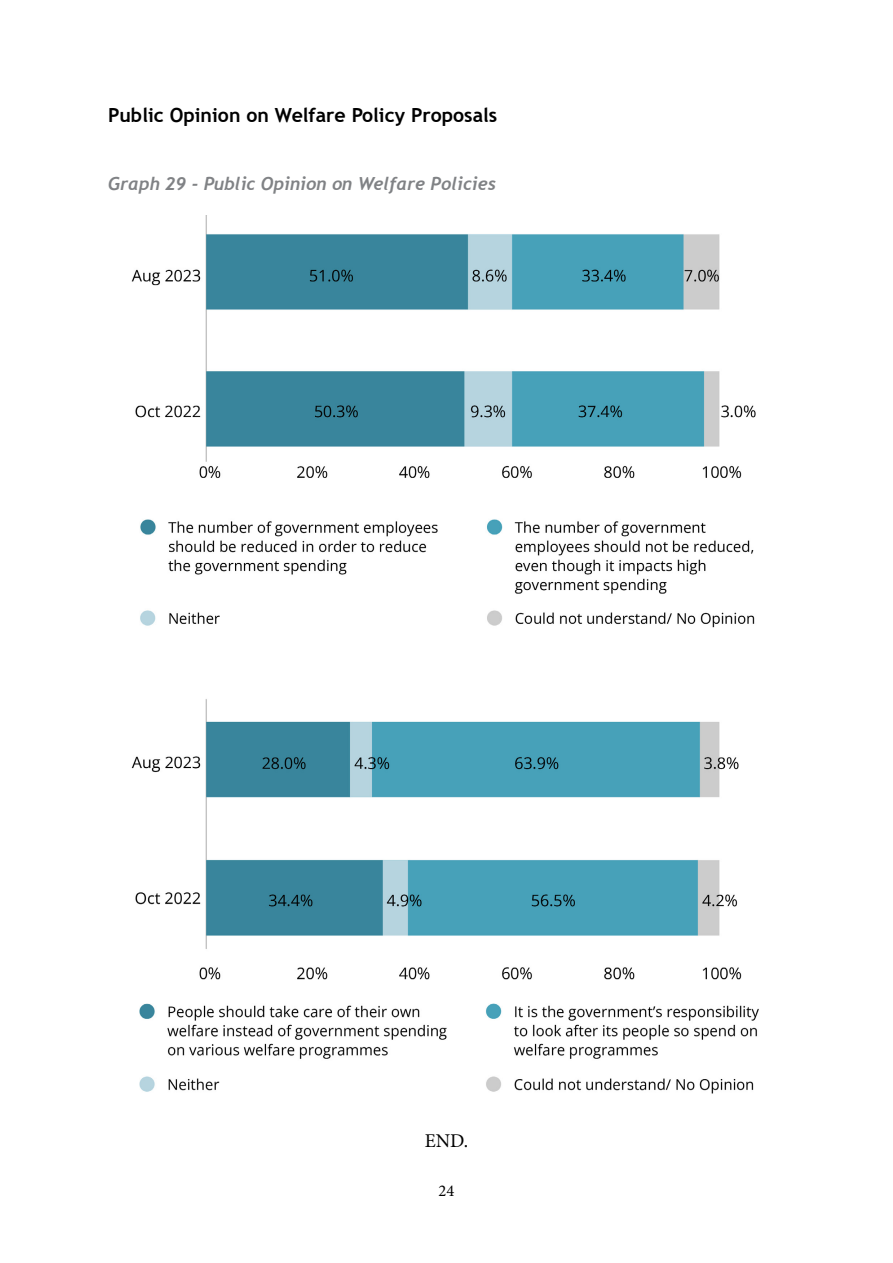
<style>
.page{position:relative;width:893px;height:1263px;background:#fff}
.page>*{position:absolute;margin:0;border:0;box-sizing:border-box;transform-origin:0 0}
.t1{font:700 19.5px "Trebuchet MS";color:#000}
.t2{font:19.5px "Minion Pro";color:#000}
.t3{font:italic 700 18px "Trebuchet";color:#808285}
.t4{font:16.5px "Minion Pro";color:#000}
</style>
<div class="page">
<img style="left:131px;top:215px;width:628px;height:879px">
<p class="t1" style="left:108px;top:103px;width:391px">Public Opinion on Welfare Policy Proposals</p>
<p class="t3" style="left:108px;top:172px;width:389px">Graph 29 - Public Opinion on Welfare Policies</p>
<p class="t2" style="left:425px;top:1128px;width:45px">END.</p>
<p class="t4" style="left:439px;top:1180px;width:17px">24</p>
</div>
